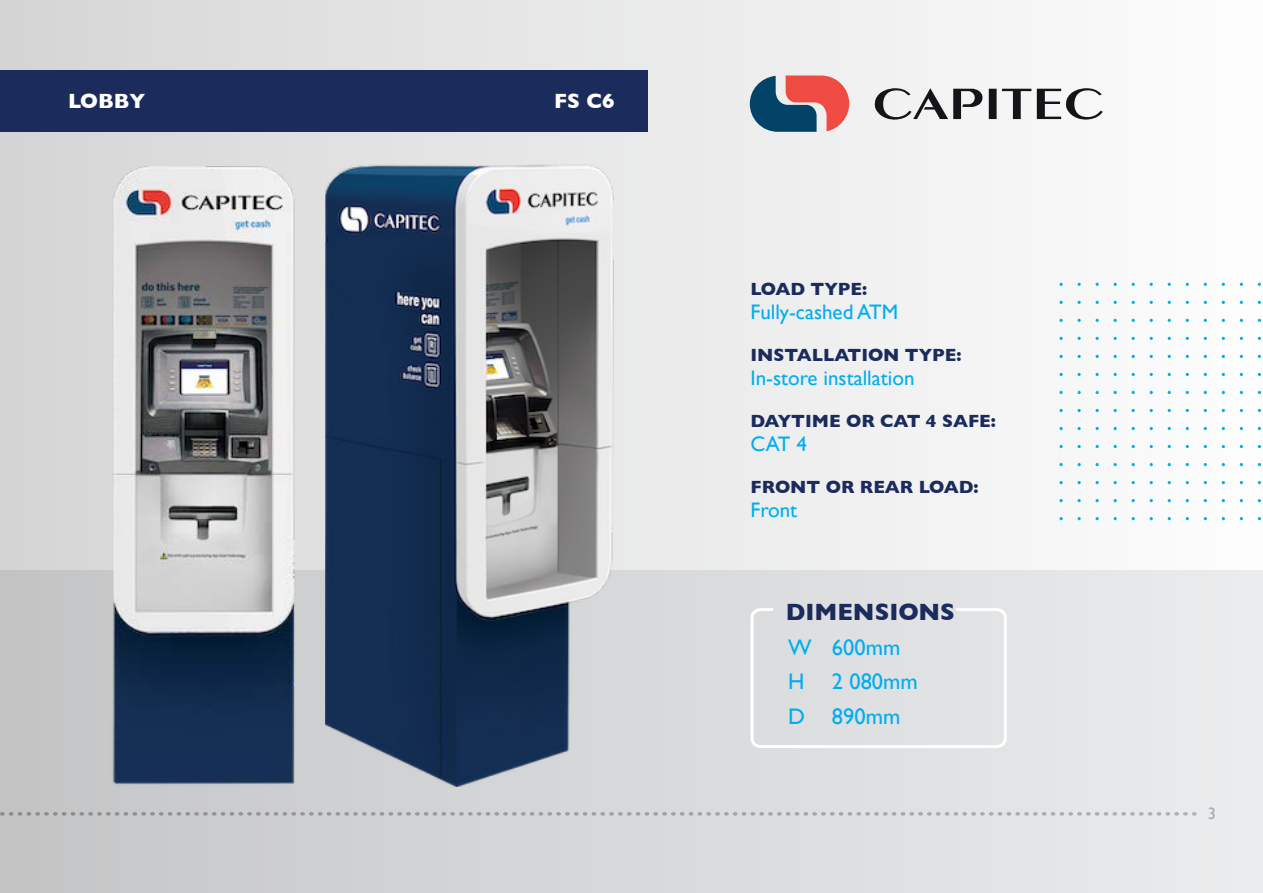
<style>
.page{position:relative;width:1263px;height:893px;background:#fff}
.page>*{position:absolute;margin:0;border:0;box-sizing:border-box;transform-origin:0 0}
.t1{font:700 24px "Gill Sans";color:#1a2b5c}
.t2{font:22.5px "Gill Sans";color:#00aeef}
.t3{font:21px "Gill Sans";color:#00aeef}
.Paragraph_Style_1{font:700 21px "Gill Sans";color:#fff}
.t4{font:700 18px "Gill Sans";color:#1a2b5c}
.t5{font:16.5px "Gill Sans";color:#929ba0}
</style>
<div class="page">
<div style="left:0;top:0;width:1263px;height:893px;background:linear-gradient(to right,#cccdce,#f7f8f9)"></div>
<div style="left:0;top:70px;width:648px;height:62px;background:#1a2b5c"></div>
<img style="left:325px;top:165px;width:289px;height:621px">
<img style="left:99px;top:162px;width:208px;height:624px">
<div style="left:749px;top:606px;width:259px;height:144px;background:#dfe0e2"></div>
<svg style="left:1059px;top:517px;width:4px;height:3px"></svg>
<svg style="left:1077px;top:517px;width:4px;height:3px"></svg>
<svg style="left:1095px;top:517px;width:4px;height:3px"></svg>
<svg style="left:1113px;top:517px;width:4px;height:3px"></svg>
<svg style="left:1131px;top:517px;width:4px;height:3px"></svg>
<svg style="left:1059px;top:499px;width:4px;height:3px"></svg>
<svg style="left:1077px;top:499px;width:4px;height:3px"></svg>
<svg style="left:1095px;top:499px;width:4px;height:3px"></svg>
<svg style="left:1113px;top:499px;width:4px;height:3px"></svg>
<svg style="left:1131px;top:499px;width:4px;height:3px"></svg>
<svg style="left:1059px;top:481px;width:4px;height:3px"></svg>
<svg style="left:1077px;top:481px;width:4px;height:3px"></svg>
<svg style="left:1095px;top:481px;width:4px;height:3px"></svg>
<svg style="left:1113px;top:481px;width:4px;height:3px"></svg>
<svg style="left:1131px;top:481px;width:4px;height:3px"></svg>
<svg style="left:1059px;top:463px;width:4px;height:3px"></svg>
<svg style="left:1077px;top:463px;width:4px;height:3px"></svg>
<svg style="left:1095px;top:463px;width:4px;height:3px"></svg>
<svg style="left:1113px;top:463px;width:4px;height:3px"></svg>
<svg style="left:1131px;top:463px;width:4px;height:3px"></svg>
<svg style="left:1059px;top:445px;width:4px;height:3px"></svg>
<svg style="left:1077px;top:445px;width:4px;height:3px"></svg>
<svg style="left:1095px;top:445px;width:4px;height:3px"></svg>
<svg style="left:1113px;top:445px;width:4px;height:3px"></svg>
<svg style="left:1131px;top:445px;width:4px;height:3px"></svg>
<svg style="left:1059px;top:427px;width:4px;height:3px"></svg>
<svg style="left:1077px;top:427px;width:4px;height:3px"></svg>
<svg style="left:1095px;top:427px;width:4px;height:3px"></svg>
<svg style="left:1113px;top:427px;width:4px;height:3px"></svg>
<svg style="left:1131px;top:427px;width:4px;height:3px"></svg>
<svg style="left:1059px;top:409px;width:4px;height:3px"></svg>
<svg style="left:1077px;top:409px;width:4px;height:3px"></svg>
<svg style="left:1095px;top:409px;width:4px;height:3px"></svg>
<svg style="left:1113px;top:409px;width:4px;height:3px"></svg>
<svg style="left:1131px;top:409px;width:4px;height:3px"></svg>
<svg style="left:1059px;top:391px;width:4px;height:3px"></svg>
<svg style="left:1077px;top:391px;width:4px;height:3px"></svg>
<svg style="left:1095px;top:391px;width:4px;height:3px"></svg>
<svg style="left:1113px;top:391px;width:4px;height:3px"></svg>
<svg style="left:1131px;top:391px;width:4px;height:3px"></svg>
<svg style="left:1059px;top:373px;width:4px;height:3px"></svg>
<svg style="left:1077px;top:373px;width:4px;height:3px"></svg>
<svg style="left:1095px;top:373px;width:4px;height:3px"></svg>
<svg style="left:1113px;top:373px;width:4px;height:3px"></svg>
<svg style="left:1131px;top:373px;width:4px;height:3px"></svg>
<svg style="left:1059px;top:355px;width:4px;height:3px"></svg>
<svg style="left:1077px;top:355px;width:4px;height:3px"></svg>
<svg style="left:1095px;top:355px;width:4px;height:3px"></svg>
<svg style="left:1113px;top:355px;width:4px;height:3px"></svg>
<svg style="left:1131px;top:355px;width:4px;height:3px"></svg>
<svg style="left:1059px;top:337px;width:4px;height:3px"></svg>
<svg style="left:1077px;top:337px;width:4px;height:3px"></svg>
<svg style="left:1095px;top:337px;width:4px;height:3px"></svg>
<svg style="left:1113px;top:337px;width:4px;height:3px"></svg>
<svg style="left:1131px;top:337px;width:4px;height:3px"></svg>
<svg style="left:1059px;top:319px;width:4px;height:3px"></svg>
<svg style="left:1077px;top:319px;width:4px;height:3px"></svg>
<svg style="left:1095px;top:319px;width:4px;height:3px"></svg>
<svg style="left:1113px;top:319px;width:4px;height:3px"></svg>
<svg style="left:1131px;top:319px;width:4px;height:3px"></svg>
<svg style="left:1059px;top:301px;width:4px;height:3px"></svg>
<svg style="left:1077px;top:301px;width:4px;height:3px"></svg>
<svg style="left:1095px;top:301px;width:4px;height:3px"></svg>
<svg style="left:1113px;top:301px;width:4px;height:3px"></svg>
<svg style="left:1131px;top:301px;width:4px;height:3px"></svg>
<svg style="left:1059px;top:283px;width:4px;height:3px"></svg>
<svg style="left:1077px;top:283px;width:4px;height:3px"></svg>
<svg style="left:1095px;top:283px;width:4px;height:3px"></svg>
<svg style="left:1113px;top:283px;width:4px;height:3px"></svg>
<svg style="left:1131px;top:283px;width:4px;height:3px"></svg>
<svg style="left:874px;top:88px;width:108px;height:32px"></svg>
<div style="left:989px;top:89px;width:7px;height:30px;background:#151418"></div>
<svg style="left:1002px;top:89px;width:29px;height:30px"></svg>
<svg style="left:1037px;top:88px;width:66px;height:32px"></svg>
<svg style="left:750px;top:75px;width:99px;height:57px;background:#916f7b"></svg>
<p class="Paragraph_Style_1" style="left:68px;top:84px;width:79px">LOBBY</p>
<p class="Paragraph_Style_1" style="left:554px;top:84px;width:62px">FS C6</p>
<p class="t4" style="left:750px;top:275px;width:118px">LOAD TYPE:</p>
<p class="t3" style="left:750px;top:299px;width:149px">Fully-cashed ATM</p>
<p class="t4" style="left:750px;top:341px;width:212px">INSTALLATION TYPE:</p>
<p class="t3" style="left:750px;top:365px;width:165px">In-store installation</p>
<p class="t4" style="left:750px;top:407px;width:247px">DAYTIME OR CAT 4 SAFE:</p>
<p class="t3" style="left:750px;top:431px;width:58px">CAT 4</p>
<p class="t4" style="left:750px;top:473px;width:229px">FRONT OR REAR LOAD:</p>
<p class="t3" style="left:750px;top:497px;width:48px">Front</p>
<p class="t1" style="left:786px;top:593px;width:171px">DIMENSIONS</p>
<p class="t2" style="left:788px;top:634px;width:25px">W</p>
<p class="t2" style="left:788px;top:668px;width:18px">H</p>
<p class="t2" style="left:788px;top:703px;width:18px">D</p>
<p class="t2" style="left:832px;top:634px;width:70px">600mm</p>
<p class="t2" style="left:832px;top:668px;width:87px">2 080mm</p>
<p class="t2" style="left:832px;top:703px;width:70px">890mm</p>
<p class="t5" style="left:1208px;top:803px;width:10px">3</p>
</div>
